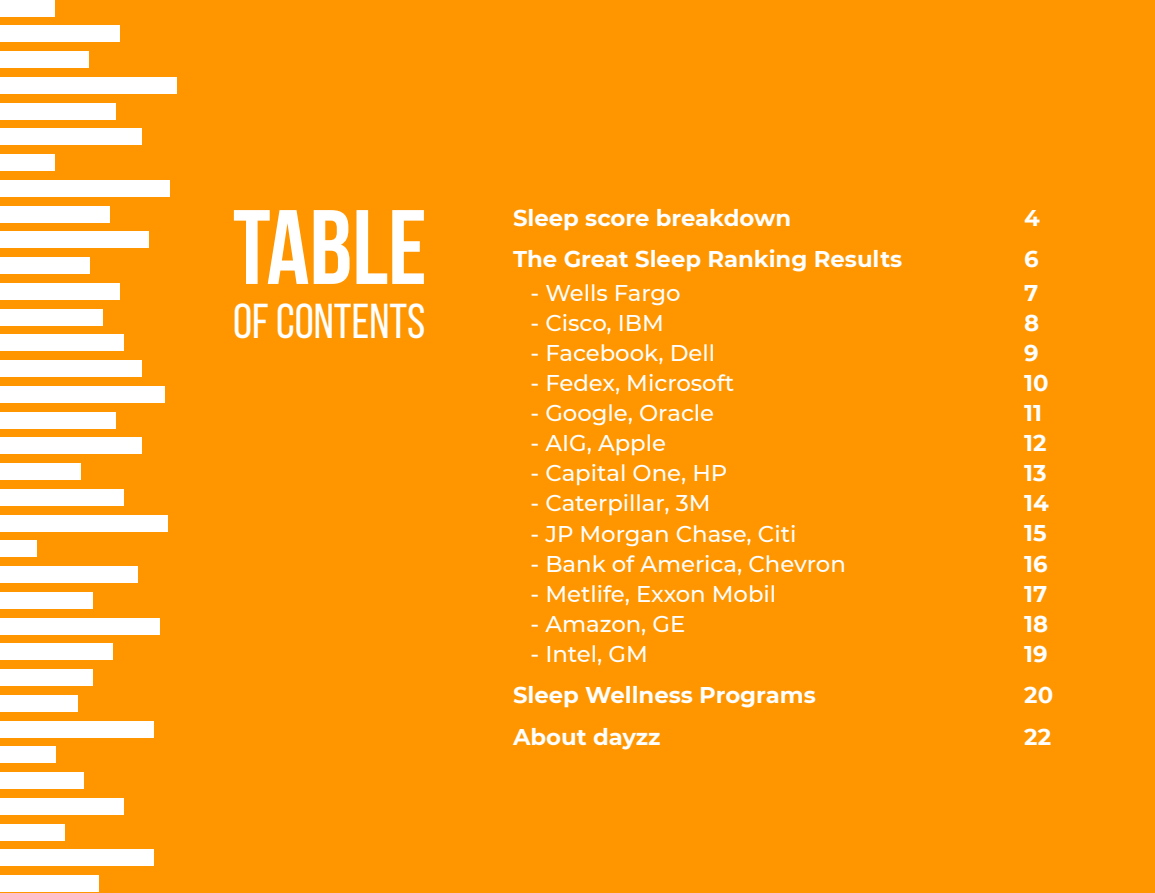
<style>
.page{position:relative;width:1155px;height:893px;background:#fff}
.page>*{position:absolute;margin:0;border:0;box-sizing:border-box;transform-origin:0 0}
.t1{font:700 105.45px "Bebas Neue";color:#fff}
.t2{font:48.96px "Bebas Neue";color:#fff}
.t3{font:500 22.75px "Montserrat";color:#fff}
.t4{font:700 22.75px/30.1px "Montserrat";color:#fff}
</style>
<div class="page">
<div style="left:0;top:0;width:1155px;height:892px;background:#ff9600"></div>
<div style="left:0;top:0;width:54px;height:16px;background:#fff"></div>
<div style="left:0;top:26px;width:120px;height:16px;background:#fff"></div>
<div style="left:0;top:52px;width:88px;height:16px;background:#fff"></div>
<div style="left:0;top:77px;width:177px;height:17px;background:#fff"></div>
<div style="left:0;top:103px;width:115px;height:16px;background:#fff"></div>
<div style="left:0;top:129px;width:141px;height:16px;background:#fff"></div>
<div style="left:0;top:206px;width:109px;height:16px;background:#fff"></div>
<div style="left:0;top:257px;width:89px;height:17px;background:#fff"></div>
<div style="left:0;top:309px;width:103px;height:16px;background:#fff"></div>
<div style="left:0;top:360px;width:141px;height:17px;background:#fff"></div>
<div style="left:0;top:412px;width:115px;height:16px;background:#fff"></div>
<div style="left:0;top:463px;width:81px;height:17px;background:#fff"></div>
<div style="left:0;top:515px;width:167px;height:16px;background:#fff"></div>
<div style="left:0;top:566px;width:137px;height:16px;background:#fff"></div>
<div style="left:0;top:154px;width:54px;height:17px;background:#fff"></div>
<div style="left:0;top:180px;width:169px;height:16px;background:#fff"></div>
<div style="left:0;top:232px;width:149px;height:16px;background:#fff"></div>
<div style="left:0;top:283px;width:120px;height:16px;background:#fff"></div>
<div style="left:0;top:335px;width:124px;height:16px;background:#fff"></div>
<div style="left:0;top:592px;width:92px;height:16px;background:#fff"></div>
<div style="left:0;top:618px;width:160px;height:16px;background:#fff"></div>
<div style="left:0;top:643px;width:113px;height:17px;background:#fff"></div>
<div style="left:0;top:669px;width:92px;height:16px;background:#fff"></div>
<div style="left:0;top:695px;width:77px;height:16px;background:#fff"></div>
<div style="left:0;top:720px;width:153px;height:17px;background:#fff"></div>
<div style="left:0;top:798px;width:124px;height:16px;background:#fff"></div>
<div style="left:0;top:849px;width:153px;height:16px;background:#fff"></div>
<div style="left:0;top:746px;width:55px;height:17px;background:#fff"></div>
<div style="left:0;top:772px;width:84px;height:16px;background:#fff"></div>
<div style="left:0;top:823px;width:65px;height:17px;background:#fff"></div>
<div style="left:0;top:875px;width:99px;height:16px;background:#fff"></div>
<div style="left:0;top:386px;width:165px;height:16px;background:#fff"></div>
<div style="left:0;top:437px;width:141px;height:17px;background:#fff"></div>
<div style="left:0;top:489px;width:124px;height:16px;background:#fff"></div>
<div style="left:0;top:540px;width:36px;height:17px;background:#fff"></div>
<h1 class="t1" style="left:233px;top:190px;width:195px">TABLE</h1>
<h2 class="t2" style="left:233px;top:294px;width:194px">OF CONTENTS</h2>
<p class="t4" style="left:513px;top:196px;width:391px;line-height:41.3px">Sleep score breakdown<br>The Great Sleep Ranking Results</p>
<p class="t3" style="left:531px;top:276px;width:152px">- Wells Fargo</p>
<p class="t3" style="left:531px;top:307px;width:135px">- Cisco, IBM</p>
<p class="t3" style="left:531px;top:337px;width:186px">- Facebook, Dell</p>
<p class="t3" style="left:531px;top:367px;width:205px">- Fedex, Microsoft</p>
<p class="t3" style="left:531px;top:397px;width:185px">- Google, Oracle</p>
<p class="t3" style="left:531px;top:427px;width:137px">- AIG, Apple</p>
<p class="t3" style="left:531px;top:457px;width:198px">- Capital One, HP</p>
<p class="t3" style="left:531px;top:487px;width:182px">- Caterpillar, 3M</p>
<p class="t3" style="left:531px;top:517px;width:267px">- JP Morgan Chase, Citi</p>
<p class="t3" style="left:531px;top:547px;width:317px">- Bank of America, Chevron</p>
<p class="t3" style="left:531px;top:577px;width:247px">- Metlife, Exxon Mobil</p>
<p class="t3" style="left:531px;top:608px;width:156px">- Amazon, GE</p>
<p class="t3" style="left:531px;top:638px;width:119px">- Intel, GM</p>
<p class="t4" style="left:513px;top:673px;width:304px;line-height:41.3px">Sleep Wellness Programs<br>About dayzz</p>
<p class="t4" style="left:1024px;top:196px;width:17px;line-height:41.3px">4<br>6</p>
<p class="t4" style="left:1024px;top:276px;width:26px">7<br>8<br>9<br>10<br>11<br>12<br>13<br>14<br>15<br>16<br>17<br>18<br>19</p>
<p class="t4" style="left:1024px;top:673px;width:30px;line-height:41.3px">20<br>22</p>
</div>
